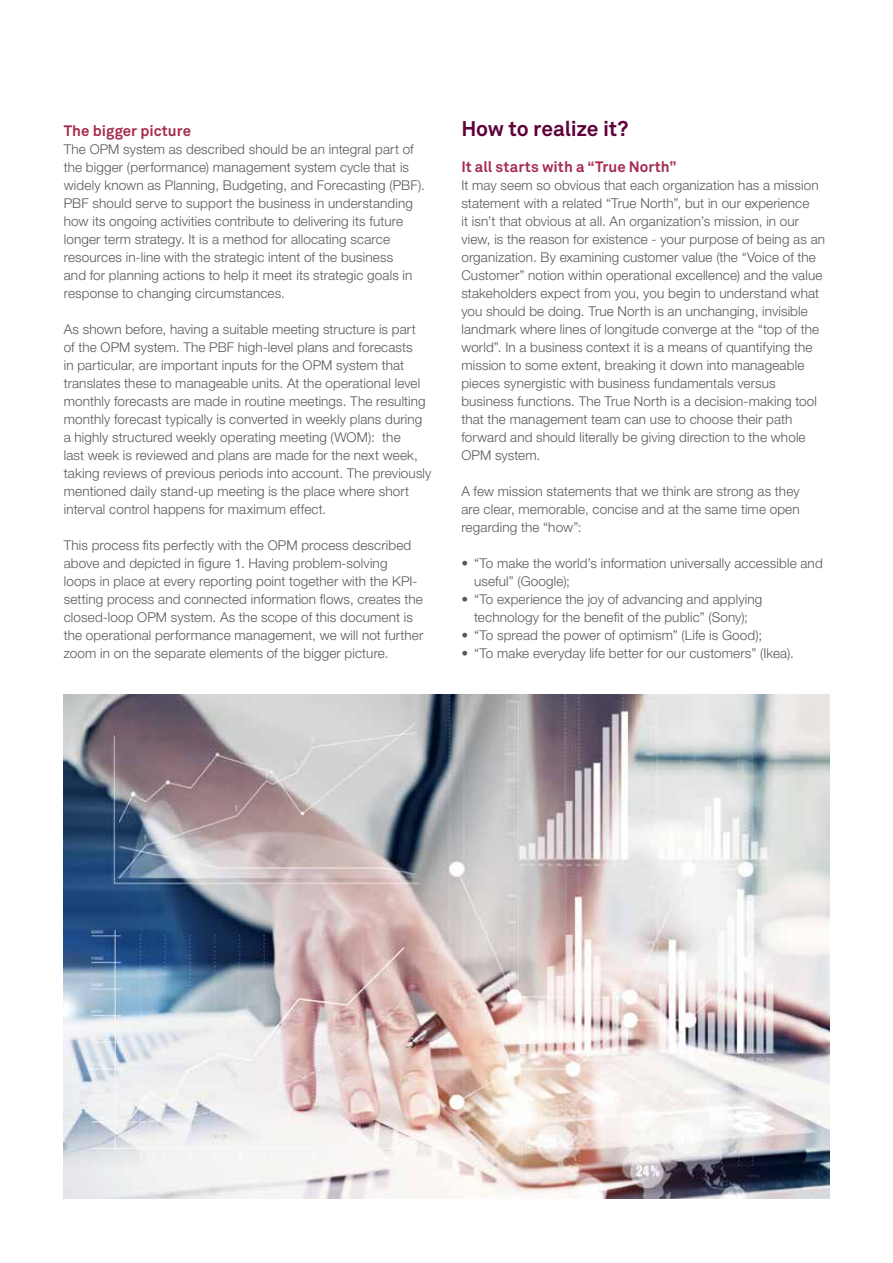
<style>
.page{position:relative;width:893px;height:1263px;background:#fff}
.page>*{position:absolute;margin:0;border:0;box-sizing:border-box;transform-origin:0 0}
.t1{font:700 21px "Akkurat Pro";letter-spacing:-.01em;color:#60003a}
.t2{font:700 15px "Akkurat Pro";letter-spacing:.005em;color:#a62b4e}
.t3{font:300 13.5px/18px "Helvetica Neue LT Std";letter-spacing:.01em;color:#58595b}
</style>
<div class="page">
<img style="left:64px;top:695px;width:765px;height:504px">
<p class="t2" style="left:64px;top:121px;width:129px">The bigger picture</p>
<p class="t3" style="left:64px;top:140px;width:362px">The OPM system as described should be an integral part of the bigger (performance) management system cycle that is widely known as Planning, Budgeting, and Forecasting (PBF).<br>PBF should serve to support the business in understanding how its ongoing activities contribute to delivering its future longer term strategy. It is a method for allocating scarce resources in-line with the strategic intent of the business<br>and for planning actions to help it meet its strategic goals in response to changing circumstances.</p>
<p class="t3" style="left:64px;top:320px;width:369px">As shown before, having a suitable meeting structure is part<br>of the OPM system. The PBF high-level plans and forecasts<br>in particular, are important inputs for the OPM system that translates these to manageable units. At the operational level monthly forecasts are made in routine meetings. The resulting monthly forecast typically is converted in weekly plans during a highly structured weekly operating meeting (WOM): the<br>last week is reviewed and plans are made for the next week, taking reviews of previous periods into account. The previously mentioned daily stand-up meeting is the place where short interval control happens for maximum effect.</p>
<p class="t3" style="left:64px;top:536px;width:361px">This process fits perfectly with the OPM process described above and depicted in figure 1. Having problem-solving<br>loops in place at every reporting point together with the KPI&shy;setting process and connected information flows, creates the closed-loop OPM system. As the scope of this document is the operational performance management, we will not further zoom in on the separate elements of the bigger picture.</p>
<h1 class="t1" style="left:461px;top:115px;width:169px">How to realize it?</h1>
<p class="t2" style="left:461px;top:157px;width:217px">It all starts with a “True North”</p>
<p class="t3" style="left:461px;top:176px;width:365px">It may seem so obvious that each organization has a mission statement with a related “True North”, but in our experience<br>it isn’t that obvious at all. An organization’s mission, in our view, is the reason for existence - your purpose of being as an organization. By examining customer value (the “Voice of the Customer” notion within operational excellence) and the value stakeholders expect from you, you begin to understand what you should be doing. True North is an unchanging, invisible landmark where lines of longitude converge at the “top of the world”. In a business context it is a means of quantifying the mission to some extent, breaking it down into manageable pieces synergistic with business fundamentals versus business functions. The True North is a decision-making tool that the management team can use to choose their path forward and should literally be giving direction to the whole OPM system.</p>
<p class="t3" style="left:461px;top:482px;width:340px;text-align:justify">A few mission statements that we think are strong as they are clear, memorable, concise and at the same time open regarding the “how”:</p>
<p class="t3" style="left:474px;top:554px;width:350px;text-indent:-13px">• “To make the world’s information universally accessible and useful” (Google);</p>
<p class="t3" style="left:461px;top:590px;width:302px;text-align:center">• “To experience the joy of advancing and applying technology for the benefit of the public” (Sony);</p>
<p class="t3" style="left:461px;top:626px;width:302px">• “To spread the power of optimism” (Life is Good);</p>
<p class="t3" style="left:461px;top:644px;width:334px">• “To make everyday life better for our customers” (Ikea).</p>
</div>
